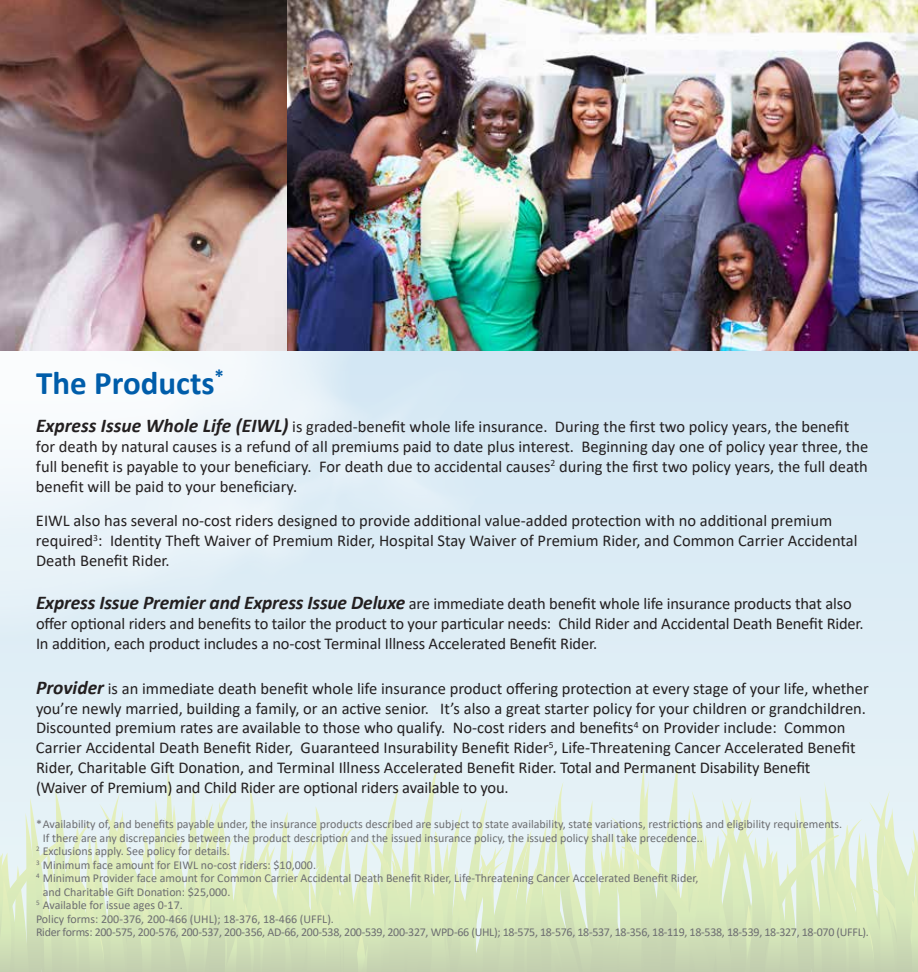
<style>
.page{position:relative;width:918px;height:972px;background:#deedf5}
.page>*{position:absolute;margin:0;border:0;box-sizing:border-box;transform-origin:0 0}
.t1{font:700 33px "Calibri";color:#005daa}
.t2{font:16.5px/19.8px "Calibri";color:#231f20}
.t3{font:12px "Calibri";color:#6d6e71}
.t4{font:12px "Calibri";letter-spacing:-.025em;color:#6d6e71}
.s1{font-weight:700;font-style:italic;font-size:19.5px}
</style>
<div class="page">
<svg style="left:0;top:760px;width:918px;height:212px"></svg>
<svg style="left:0;top:351px;width:374px;height:220px"></svg>
<svg style="left:244px;top:364px;width:245px;height:207px"></svg>
<img style="left:0;top:0;width:918px;height:351px">
<h1 class="t1" style="left:36px;top:359px;width:190px">The Products<sup>*</sup></h1>
<p class="t2" style="left:36px;top:416px;width:834px"><span class="s1">Express Issue Whole Life (EIWL)</span> is graded-benefit whole life insurance. During the first two policy years, the benefit for death by natural causes is a refund of all premiums paid to date plus interest. Beginning day one of policy year three, the full benefit is payable to your beneficiary. For death due to accidental causes<sup>2</sup> during the first two policy years, the full death benefit will be paid to your beneficiary.</p>
<p class="t2" style="left:36px;top:511px;width:823px">EIWL also has several no-cost riders designed to provide additional value-added protection with no additional premium required<sup>3</sup>: Identity Theft Waiver of Premium Rider, Hospital Stay Waiver of Premium Rider, and Common Carrier Accidental<br>Death Benefit Rider.</p>
<p class="t2" style="left:36px;top:593px;width:829px"><span class="s1">Express Issue Premier and Express Issue Deluxe</span> are immediate death benefit whole life insurance products that also offer optional riders and benefits to tailor the product to your particular needs: Child Rider and Accidental Death Benefit Rider.<br>In addition, each product includes a no-cost Terminal Illness Accelerated Benefit Rider.</p>
<p class="t2" style="left:36px;top:678px;width:834px"><span class="s1">Provider</span> is an immediate death benefit whole life insurance product offering protection at every stage of your life, whether you’re newly married, building a family, or an active senior. It’s also a great starter policy for your children or grandchildren.<br>Discounted premium rates are available to those who qualify. No-cost riders and benefits<sup>4</sup> on Provider include: Common Carrier Accidental Death Benefit Rider, Guaranteed Insurability Benefit Rider<sup>5</sup>, Life-Threatening Cancer Accelerated Benefit Rider, Charitable Gift Donation, and Terminal Illness Accelerated Benefit Rider. Total and Permanent Disability Benefit<br>(Waiver of Premium) and Child Rider are optional riders available to you.</p>
<p class="t3" style="left:36px;top:816px;width:808px">* Availability of, and benefits payable under, the insurance products described are subject to state availability, state variations, restrictions and eligibility requirements.</p>
<p class="t3" style="left:43px;top:829px;width:662px">If there are any discrepancies between the product description and the issued insurance policy, the issued policy shall take precedence..</p>
<p class="t3" style="left:36px;top:843px;width:195px"><sup>2</sup> Exclusions apply. See policy for details.</p>
<p class="t3" style="left:36px;top:856px;width:282px"><sup>3</sup> Minimum face amount for EIWL no-cost riders: $10,000.</p>
<p class="t3" style="left:36px;top:870px;width:664px"><sup>4</sup> Minimum Provider face amount for Common Carrier Accidental Death Benefit Rider, Life-Threatening Cancer Accelerated Benefit Rider,</p>
<p class="t3" style="left:43px;top:883px;width:189px">and Charitable Gift Donation: $25,000.</p>
<p class="t3" style="left:36px;top:897px;width:148px"><sup>5</sup> Available for issue ages 0-17.</p>
<p class="t3" style="left:36px;top:910px;width:300px">Policy forms: 200-376, 200-466 (UHL); 18-376, 18-466 (UFFL).</p>
<p class="t4" style="left:36px;top:924px;width:834px">Rider forms: 200-575, 200-576, 200-537, 200-356, AD-66, 200-538, 200-539, 200-327, WPD-66 (UHL); 18-575, 18-576, 18-537, 18-356, 18-119, 18-538, 18-539, 18-327, 18-070 (UFFL).</p>
</div>
